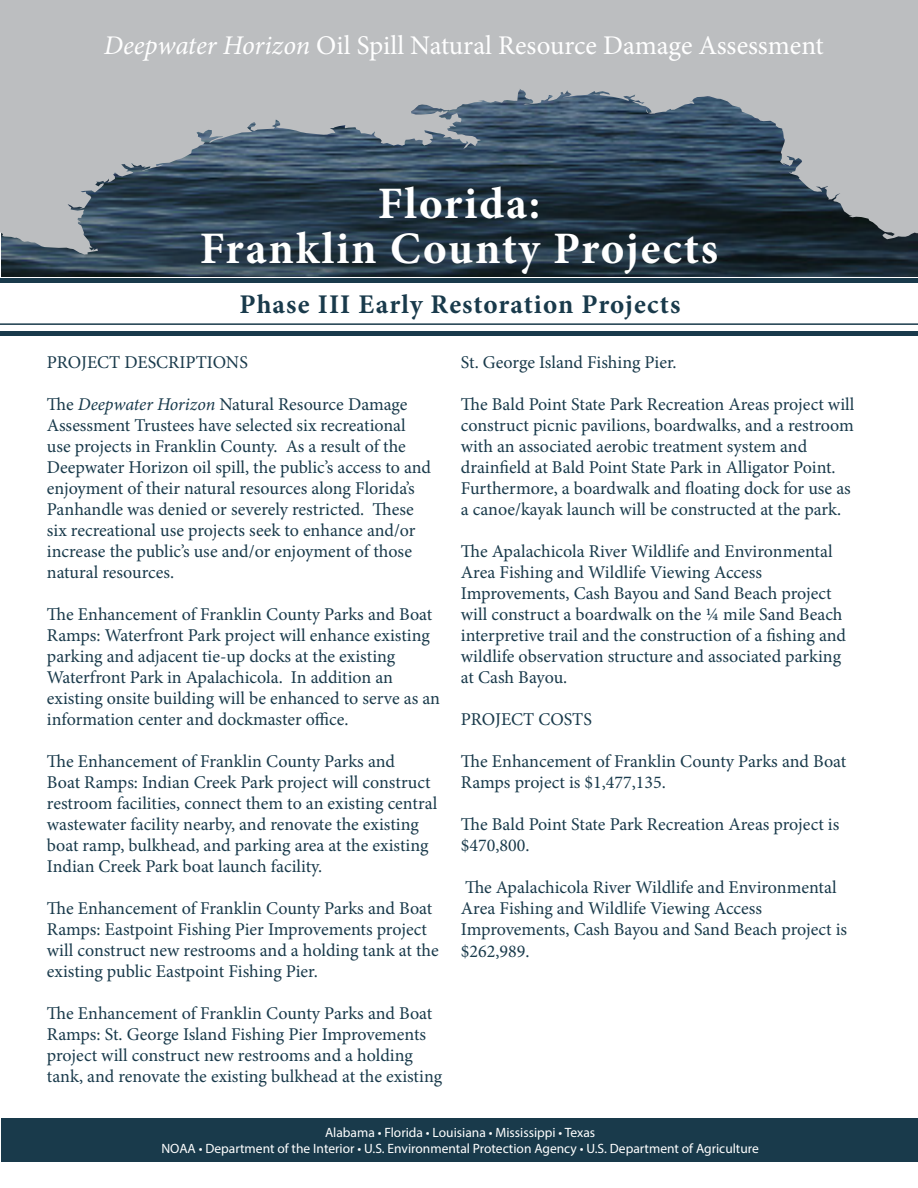
<style>
.page{position:relative;width:918px;height:1188px;background:#fff}
.page>*{position:absolute;margin:0;border:0;box-sizing:border-box;transform-origin:0 0}
.t1{font:700 45px/45px "Minion Pro";letter-spacing:.04em;color:#fff;text-align:center}
.t2{font:27px "Minion Pro";color:#fff}
.t3{font:700 27px "Minion Pro";letter-spacing:.04em;color:#193a4b}
.t4{font:18px/21px "Minion Pro";color:#193a4b}
.t5{font:13.5px/16.2px "Myriad Pro";color:#fff;text-align:center}
.s1{font-style:italic}
</style>
<div class="page">
<hr style="left:0;top:279px;width:918px;height:4px;background:#193a4b">
<hr style="left:0;top:332px;width:918px;height:4px;background:#193a4b">
<hr style="left:0;top:323px;width:918px;height:2px;background:#193a4b">
<div style="left:1px;top:1119px;width:917px;height:43px;background:#193a4b"></div>
<img style="left:1px;top:255px;width:917px;height:22px">
<svg style="left:0;top:0;width:918px;height:255px;background:#7f8991"></svg>
<h2 class="t2" style="left:104px;top:27px;width:721px"><span class="s1">Deepwater Horizon</span> Oil Spill Natural Resource Damage Assessment</h2>
<h1 class="t1" style="left:200px;top:181px;width:520px">Florida:<br>Franklin County Projects</h1>
<h2 class="t3" style="left:240px;top:286px;width:442px">Phase III Early Restoration Projects</h2>
<p class="t4" style="left:47px;top:352px;width:202px">PROJECT DESCRIPTIONS</p>
<p class="t4" style="left:47px;top:394px;width:386px">The <span class="s1">Deepwater Horizon</span> Natural Resource Damage Assessment Trustees have selected six recreational use projects in Franklin County. As a result of the Deepwater Horizon oil spill, the public’s access to and enjoyment of their natural resources along Florida’s Panhandle was denied or severely restricted. These six recreational use projects seek to enhance and/or increase the public’s use and/or enjoyment of those natural resources.</p>
<p class="t4" style="left:47px;top:604px;width:395px">The Enhancement of Franklin County Parks and Boat Ramps: Waterfront Park project will enhance existing parking and adjacent tie-up docks at the existing Waterfront Park in Apalachicola. In addition an existing onsite building will be enhanced to serve as an information center and dockmaster office.</p>
<p class="t4" style="left:47px;top:751px;width:392px">The Enhancement of Franklin County Parks and<br>Boat Ramps: Indian Creek Park project will construct restroom facilities, connect them to an existing central wastewater facility nearby, and renovate the existing boat ramp, bulkhead, and parking area at the existing Indian Creek Park boat launch facility.</p>
<p class="t4" style="left:47px;top:898px;width:393px">The Enhancement of Franklin County Parks and Boat Ramps: Eastpoint Fishing Pier Improvements project will construct new restrooms and a holding tank at the existing public Eastpoint Fishing Pier.</p>
<p class="t4" style="left:47px;top:1003px;width:397px">The Enhancement of Franklin County Parks and Boat Ramps: St. George Island Fishing Pier Improvements project will construct new restrooms and a holding tank, and renovate the existing bulkhead at the existing</p>
<p class="t4" style="left:461px;top:352px;width:217px">St. George Island Fishing Pier.</p>
<p class="t4" style="left:461px;top:394px;width:395px">The Bald Point State Park Recreation Areas project will construct picnic pavilions, boardwalks, and a restroom with an associated aerobic treatment system and drainfield at Bald Point State Park in Alligator Point.<br>Furthermore, a boardwalk and floating dock for use as a canoe/kayak launch will be constructed at the park.</p>
<p class="t4" style="left:461px;top:541px;width:387px">The Apalachicola River Wildlife and Environmental Area Fishing and Wildlife Viewing Access Improvements, Cash Bayou and Sand Beach project will construct a boardwalk on the ¼ mile Sand Beach interpretive trail and the construction of a fishing and wildlife observation structure and associated parking at Cash Bayou.</p>
<p class="t4" style="left:461px;top:709px;width:133px">PROJECT COSTS</p>
<p class="t4" style="left:461px;top:751px;width:387px">The Enhancement of Franklin County Parks and Boat<br>Ramps project is $1,477,135.</p>
<p class="t4" style="left:461px;top:814px;width:380px">The Bald Point State Park Recreation Areas project is $470,800.</p>
<p class="t4" style="left:461px;top:877px;width:388px">The Apalachicola River Wildlife and Environmental Area Fishing and Wildlife Viewing Access Improvements, Cash Bayou and Sand Beach project is $262,989.</p>
<p class="t5" style="left:161px;top:1124px;width:599px">Alabama • Florida • Louisiana • Mississippi • Texas<br>NOAA • Department of the Interior • U.S. Environmental Protection Agency • U.S. Department of Agriculture</p>
</div>
